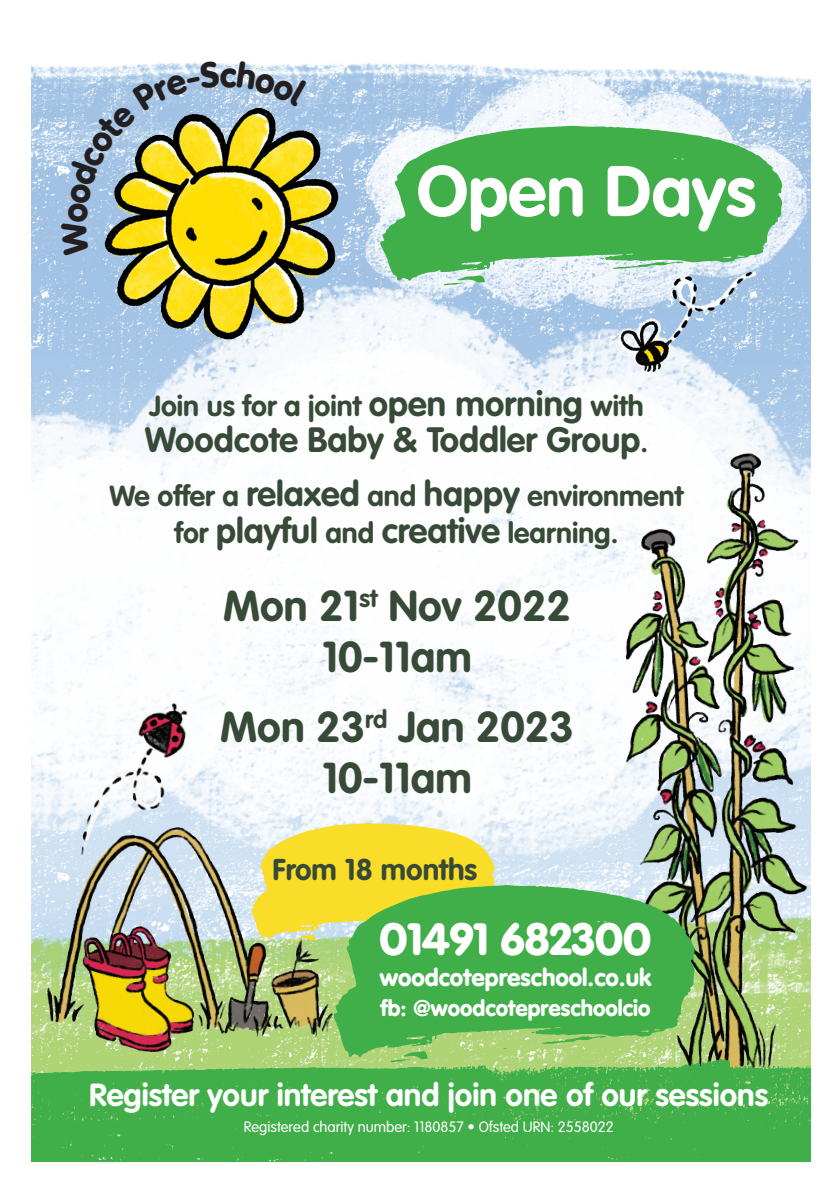
<style>
.page{position:relative;width:840px;height:1191px;background:#fff}
.page>*{position:absolute;margin:0;border:0;box-sizing:border-box;transform-origin:0 0}
.t1{font:700 70.4px "VAG Rounded";color:#fff}
.t2{font:900 44.6px "VAG Rounded";color:#fff}
.t3{font:700 42.6px "VAG Rounded";color:#374937}
.t4{font:700 34.8px "VAG Rounded";color:#374937}
.t5{font:700 31.6px "VAG Rounded";color:#fff}
.t6{font:700 29.6px "VAG Rounded";color:#374937}
.t7{font:700 28.6px/36.8px "VAG Rounded";color:#374937;text-align:center}
.t8{font:900 24.2px "VAG Rounded";color:#fff}
.t9{font:900 22.2px "VAG Rounded";color:#fff}
.t10{font:300 14.8px "VAG Rounded";color:#fff}
.s1{font-size:34.8px}
.s2{font-size:28.6px}
</style>
<div class="page">
<img style="left:488px;top:354px;width:88px;height:531px">
<img style="left:31px;top:119px;width:457px;height:922px">
<img style="left:576px;top:354px;width:233px;height:687px">
<img style="left:375px;top:63px;width:434px;height:291px">
<img style="left:613px;top:281px;width:154px;height:106px">
<svg style="left:251px;top:823px;width:243px;height:119px;background:#f3e050"></svg>
<img style="left:69px;top:63px;width:306px;height:293px">
<img style="left:31px;top:1041px;width:778px;height:120px">
<svg style="left:333px;top:885px;width:361px;height:172px;background:#5bb452"></svg>
<svg style="left:542px;top:1035px;width:63px;height:9px"></svg>
<svg style="left:390px;top:1050px;width:37px;height:12px"></svg>
<svg style="left:379px;top:126px;width:403px;height:155px;background:#64bb70"></svg>
<svg style="left:612px;top:261px;width:71px;height:8px"></svg>
<svg style="left:443px;top:275px;width:41px;height:10px"></svg>
<svg style="left:61px;top:63px;width:248px;height:192px;background:#b8bb83"></svg>
<p class="t1" style="left:417px;top:150px;width:340px">Open Days</p>
<p class="t7" style="left:149px;top:387px;width:495px">Join us for a joint <span class="s1">open morning</span> with</p>
<p class="t4" style="left:145px;top:419px;width:504px">Woodcote Baby &amp; Toddler Group<span class="s2">.</span></p>
<p class="t7" style="left:110px;top:478px;width:575px">We offer a <span class="s1">relaxed</span> and <span class="s1">happy</span> environment for <span class="s1">playful</span> and <span class="s1">creative</span> learning.</p>
<p class="t3" style="left:223px;top:581px;width:349px">Mon 21<sup>st</sup> Nov 2022</p>
<p class="t3" style="left:322px;top:632px;width:151px">10-11am</p>
<p class="t3" style="left:220px;top:702px;width:355px">Mon 23<sup>rd</sup> Jan 2023</p>
<p class="t3" style="left:322px;top:753px;width:151px">10-11am</p>
<p class="t6" style="left:272px;top:852px;width:206px">From 18 months</p>
<p class="t2" style="left:379px;top:912px;width:273px">01491 682300</p>
<p class="t8" style="left:379px;top:963px;width:273px">woodcotepreschool.co.uk</p>
<p class="t9" style="left:380px;top:994px;width:271px">fb: @woodcotepreschoolcio</p>
<p class="t5" style="left:89px;top:1076px;width:680px">Register your interest and join one of our sessions</p>
<p class="t10" style="left:243px;top:1118px;width:371px">Registered charity number: 1180857 • Ofsted URN: 2558022</p>
</div>
